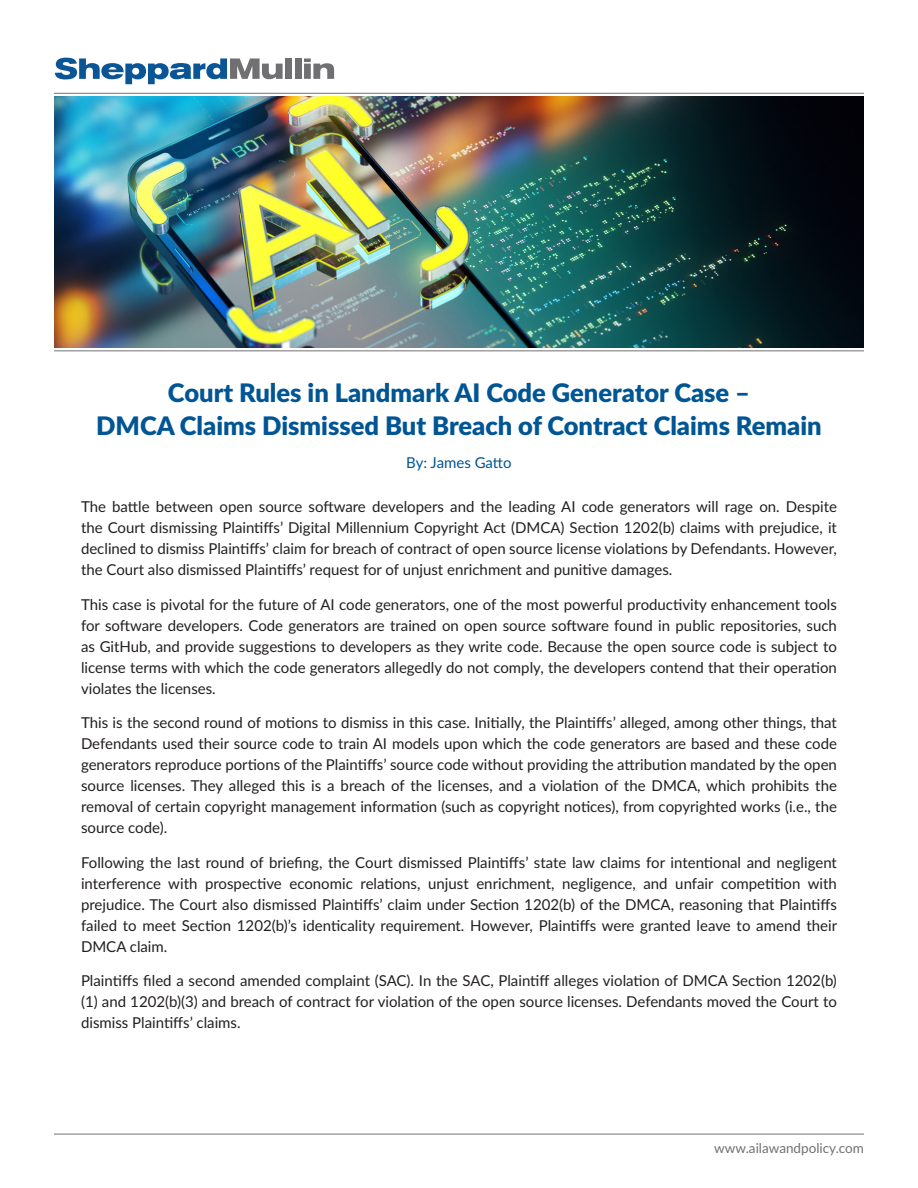
<style>
.page{position:relative;width:918px;height:1188px;background:#fff}
.page>*{position:absolute;margin:0;border:0;box-sizing:border-box;transform-origin:0 0}
.t1{font:900 25.5px/33px "Lato";color:#005595;text-align:center}
.Body{font:15px/21px "Lato";color:#231f20;text-align:justify}
.t2{font:15px "Lato";letter-spacing:-.005em;color:#005595}
.t3{font:13.5px "Lato";color:#717074}
</style>
<div class="page">
<svg style="left:55px;top:58px;width:228px;height:26px"></svg>
<div style="left:285px;top:58px;width:7px;height:21px;background:#707073"></div>
<div style="left:295px;top:58px;width:6px;height:21px;background:#707073"></div>
<svg style="left:304px;top:58px;width:30px;height:21px"></svg>
<hr style="left:54px;top:93px;width:810px;height:1px;background:#717074">
<hr style="left:54px;top:1134px;width:810px;height:1px;background:#717074">
<hr style="left:54px;top:351px;width:810px;height:1px;background:#717074">
<img style="left:54px;top:96px;width:810px;height:252px">
<p class="t1" style="left:96px;top:375px;width:727px">Court Rules in Landmark AI Code Generator Case –<br>DMCA Claims Dismissed But Breach of Contract Claims Remain</p>
<p class="t2" style="left:406px;top:452px;width:107px">By: James Gatto</p>
<p class="Body" style="left:81px;top:496px;width:757px">The battle between open source software developers and the leading AI code generators will rage on. Despite the Court dismissing Plaintiffs’ Digital Millennium Copyright Act (DMCA) Section 1202(b) claims with prejudice, it declined to dismiss Plaintiffs’ claim for breach of contract of open source license violations by Defendants. However, the Court also dismissed Plaintiffs’ request for of unjust enrichment and punitive damages.</p>
<p class="Body" style="left:81px;top:593px;width:757px">This case is pivotal for the future of AI code generators, one of the most powerful productivity enhancement tools for software developers. Code generators are trained on open source software found in public repositories, such as GitHub, and provide suggestions to developers as they write code. Because the open source code is subject to license terms with which the code generators allegedly do not comply, the developers contend that their operation violates the licenses.</p>
<p class="Body" style="left:81px;top:712px;width:758px">This is the second round of motions to dismiss in this case. Initially, the Plaintiffs’ alleged, among other things, that Defendants used their source code to train AI models upon which the code generators are based and these code generators reproduce portions of the Plaintiffs’ source code without providing the attribution mandated by the open source licenses. They alleged this is a breach of the licenses, and a violation of the DMCA, which prohibits the removal of certain copyright management information (such as copyright notices), from copyrighted works (i.e., the source code).</p>
<p class="Body" style="left:81px;top:851px;width:758px">Following the last round of briefing, the Court dismissed Plaintiffs’ state law claims for intentional and negligent interference with prospective economic relations, unjust enrichment, negligence, and unfair competition with prejudice. The Court also dismissed Plaintiffs’ claim under Section 1202(b) of the DMCA, reasoning that Plaintiffs failed to meet Section 1202(b)’s identicality requirement. However, Plaintiffs were granted leave to amend their DMCA claim.</p>
<p class="Body" style="left:81px;top:970px;width:758px">Plaintiffs filed a second amended complaint (SAC). In the SAC, Plaintiff alleges violation of DMCA Section 1202(b) (1) and 1202(b)(3) and breach of contract for violation of the open source licenses. Defendants moved the Court to dismiss Plaintiffs’ claims.</p>
<p class="t3" style="left:714px;top:1138px;width:151px">www.ailawandpolicy.com</p>
</div>
